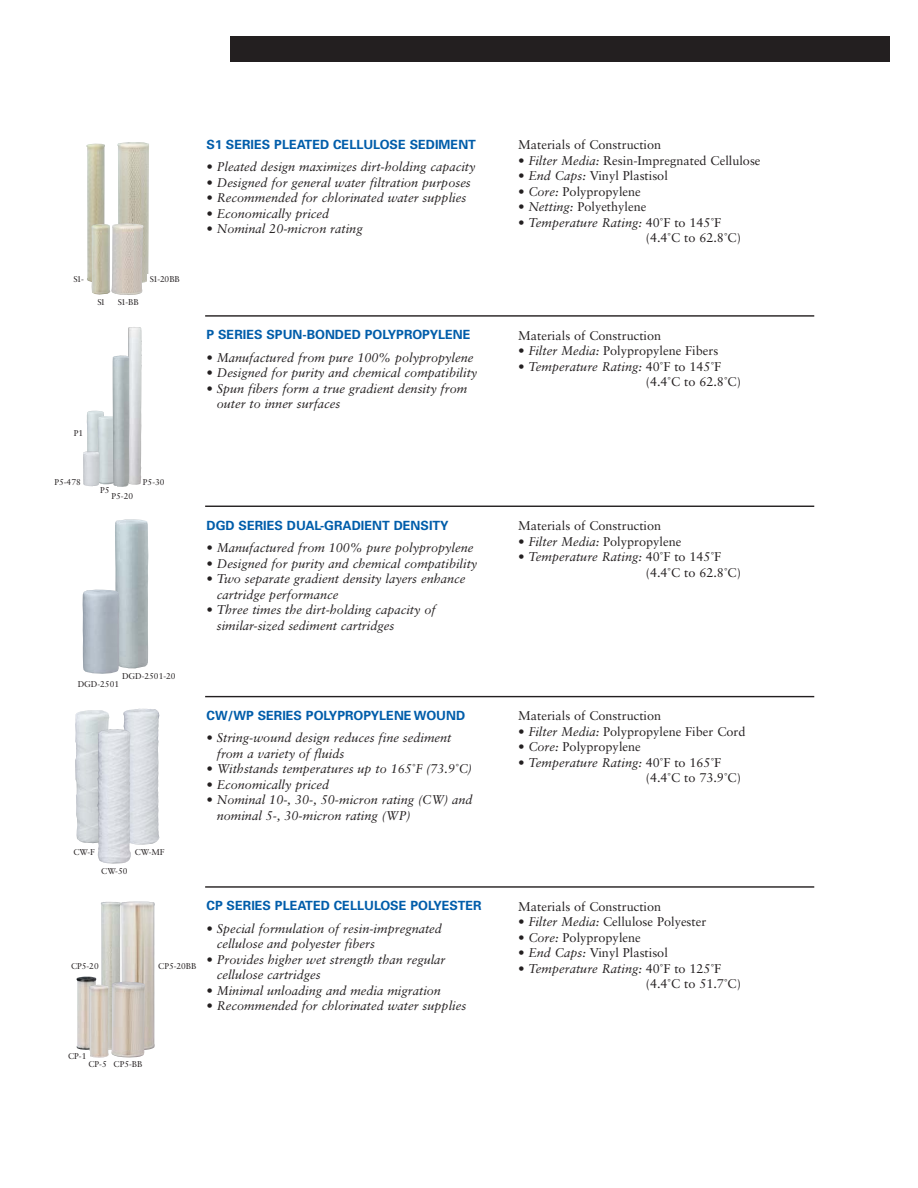
<style>
.page{position:relative;width:918px;height:1188px;background:#fff}
.page>*{position:absolute;margin:0;border:0;box-sizing:border-box;transform-origin:0 0}
.t1{font:italic 12.75px/15.5px "Sabon";color:#231f20}
.t2{font:12.75px/15.5px "Sabon";color:#231f20}
.t3{font:700 12.75px "Univers";color:#005daa}
.t4{font:8.4px "Sabon";color:#231f20}
.s1{font-style:italic}
.s2{font-style:normal}
</style>
<div class="page">
<div style="left:231px;top:37px;width:659px;height:25px;background:#231f20"></div>
<img style="left:86px;top:144px;width:19px;height:138px">
<img style="left:91px;top:223px;width:52px;height:72px">
<img style="left:117px;top:142px;width:32px;height:142px">
<div style="left:147px;top:275px;width:35px;height:16px;background:#fff"></div>
<img style="left:87px;top:411px;width:17px;height:40px">
<img style="left:128px;top:327px;width:14px;height:158px">
<img style="left:98px;top:416px;width:15px;height:68px">
<img style="left:113px;top:356px;width:16px;height:131px">
<img style="left:83px;top:451px;width:16px;height:35px">
<img style="left:115px;top:520px;width:33px;height:148px">
<img style="left:83px;top:590px;width:36px;height:84px">
<img style="left:75px;top:710px;width:35px;height:133px">
<img style="left:123px;top:709px;width:37px;height:136px">
<img style="left:97px;top:729px;width:34px;height:135px">
<img style="left:101px;top:902px;width:54px;height:148px">
<img style="left:76px;top:977px;width:20px;height:73px">
<img style="left:89px;top:985px;width:20px;height:73px">
<img style="left:111px;top:982px;width:34px;height:76px">
<hr style="left:205px;top:315px;width:609px;height:2px;background:#231f20">
<hr style="left:205px;top:506px;width:609px;height:1px;background:#231f20">
<hr style="left:205px;top:696px;width:609px;height:1px;background:#231f20">
<hr style="left:205px;top:886px;width:609px;height:2px;background:#231f20">
<div style="left:93px;top:486px;width:24px;height:26px;background:#fff"></div>
<p class="t4" style="left:74px;top:275px;width:12px">S1-</p>
<p class="t4" style="left:150px;top:276px;width:31px">S1-20BB</p>
<p class="t4" style="left:97px;top:298px;width:9px">S1</p>
<p class="t4" style="left:118px;top:298px;width:22px">S1-BB</p>
<p class="t4" style="left:74px;top:429px;width:11px">P1</p>
<p class="t3" style="left:207px;top:140px;width:271px">S1 SERIES PLEATED CELLULOSE SEDIMENT</p>
<p class="t1" style="left:207px;top:160px;width:270px">• Pleated design maximizes dirt-holding capacity</p>
<p class="t1" style="left:207px;top:176px;width:266px">• Designed for general water filtration purposes</p>
<p class="t1" style="left:207px;top:191px;width:261px">• Recommended for chlorinated water supplies</p>
<p class="t1" style="left:207px;top:207px;width:124px">• Economically priced</p>
<p class="t1" style="left:207px;top:222px;width:158px">• Nominal 20-micron rating</p>
<p class="t3" style="left:207px;top:330px;width:265px">P SERIES SPUN-BONDED POLYPROPYLENE</p>
<p class="t1" style="left:207px;top:351px;width:268px">• Manufactured from pure 100% polypropylene</p>
<p class="t1" style="left:207px;top:366px;width:272px">• Designed for purity and chemical compatibility</p>
<p class="t1" style="left:217px;top:382px;width:252px;text-indent:-10px">• Spun fibers form a true gradient density from outer to inner surfaces</p>
<p class="t4" style="left:54px;top:478px;width:28px">P5-478</p>
<p class="t4" style="left:100px;top:487px;width:11px">P5</p>
<p class="t4" style="left:111px;top:493px;width:23px">P5-20</p>
<p class="t4" style="left:143px;top:478px;width:23px">P5-30</p>
<p class="t3" style="left:207px;top:520px;width:243px">DGD SERIES DUAL-GRADIENT DENSITY</p>
<p class="t1" style="left:207px;top:541px;width:268px">• Manufactured from 100% pure polypropylene</p>
<p class="t1" style="left:207px;top:557px;width:272px">• Designed for purity and chemical compatibility</p>
<p class="t1" style="left:217px;top:572px;width:250px;text-indent:-10px">• Two separate gradient density layers enhance cartridge performance</p>
<p class="t1" style="left:217px;top:603px;width:220px;text-indent:-10px">• Three times the dirt-holding capacity of similar-sized sediment cartridges</p>
<p class="t4" style="left:122px;top:672px;width:55px">DGD-2501-20</p>
<p class="t4" style="left:78px;top:680px;width:43px">DGD-2501</p>
<p class="t4" style="left:73px;top:849px;width:23px">CW-F</p>
<p class="t4" style="left:135px;top:849px;width:31px">CW-MF</p>
<p class="t4" style="left:101px;top:867px;width:28px">CW-50</p>
<p class="t4" style="left:71px;top:962px;width:29px">CP5-20</p>
<p class="t4" style="left:158px;top:962px;width:40px">CP5-20BB</p>
<p class="t3" style="left:207px;top:711px;width:260px">CW/WP SERIES POLYPROPYLENE WOUND</p>
<p class="t1" style="left:217px;top:731px;width:236px;text-indent:-10px">• String-wound design reduces fine sediment from a variety of fluids</p>
<p class="t1" style="left:207px;top:762px;width:267px">• Withstands temperatures up to 165˚F (73.9˚C)</p>
<p class="t1" style="left:207px;top:778px;width:124px">• Economically priced</p>
<p class="t1" style="left:217px;top:793px;width:257px;text-indent:-10px">• Nominal 10-, 30-, 50-micron rating (CW) and nominal 5-, 30-micron rating (WP)</p>
<p class="t3" style="left:207px;top:901px;width:277px">CP SERIES PLEATED CELLULOSE POLYESTER</p>
<p class="t1" style="left:217px;top:922px;width:227px;text-indent:-10px">• Special formulation of resin-impregnated cellulose and polyester fibers</p>
<p class="t1" style="left:217px;top:953px;width:230px;text-indent:-10px">• Provides higher wet strength than regular cellulose cartridges</p>
<p class="t1" style="left:207px;top:984px;width:236px">• Minimal unloading and media migration</p>
<p class="t1" style="left:207px;top:999px;width:261px">• Recommended for chlorinated water supplies</p>
<p class="t4" style="left:68px;top:1052px;width:20px">CP-1</p>
<p class="t4" style="left:114px;top:1061px;width:30px">CP5-BB</p>
<p class="t4" style="left:88px;top:1061px;width:20px">CP-5</p>
<p class="t2" style="left:518px;top:138px;width:145px">Materials of Construction</p>
<p class="t2" style="left:518px;top:154px;width:244px"><span class="s1">• Filter Media:</span> Resin-Impregnated Cellulose</p>
<p class="t2" style="left:518px;top:169px;width:151px"><span class="s1">• End Caps:</span> Vinyl Plastisol</p>
<p class="t2" style="left:518px;top:185px;width:124px"><span class="s1">• Core:</span> Polypropylene</p>
<p class="t2" style="left:518px;top:200px;width:130px"><span class="s1">• Netting:</span> Polyethylene</p>
<p class="t2" style="left:646px;top:216px;width:97px;text-indent:-128px"><span class="s1">• Temperature Rating:</span> 40˚F to 145˚F (4.4˚C to 62.8˚C)</p>
<p class="t2" style="left:518px;top:329px;width:145px">Materials of Construction</p>
<p class="t2" style="left:518px;top:344px;width:202px"><span class="s1">• Filter Media:</span> Polypropylene Fibers</p>
<p class="t2" style="left:646px;top:360px;width:97px;text-indent:-128px"><span class="s1">• Temperature Rating:</span> 40˚F to 145˚F (4.4˚C to 62.8˚C)</p>
<p class="t2" style="left:518px;top:519px;width:145px">Materials of Construction</p>
<p class="t1" style="left:518px;top:534px;width:165px">• Filter Media: <span class="s2">Polypropylene</span></p>
<p class="t2" style="left:646px;top:550px;width:97px;text-indent:-128px"><span class="s1">• Temperature Rating:</span> 40˚F to 145˚F (4.4˚C to 62.8˚C)</p>
<p class="t2" style="left:518px;top:709px;width:145px">Materials of Construction</p>
<p class="t2" style="left:518px;top:725px;width:229px"><span class="s1">• Filter Media:</span> Polypropylene Fiber Cord</p>
<p class="t2" style="left:518px;top:740px;width:124px"><span class="s1">• Core:</span> Polypropylene</p>
<p class="t2" style="left:646px;top:756px;width:97px;text-indent:-128px"><span class="s1">• Temperature Rating:</span> 40˚F to 165˚F (4.4˚C to 73.9˚C)</p>
<p class="t2" style="left:518px;top:900px;width:145px">Materials of Construction</p>
<p class="t2" style="left:518px;top:915px;width:190px"><span class="s1">• Filter Media:</span> Cellulose Polyester</p>
<p class="t2" style="left:518px;top:931px;width:124px"><span class="s1">• Core:</span> Polypropylene</p>
<p class="t2" style="left:518px;top:946px;width:151px"><span class="s1">• End Caps:</span> Vinyl Plastisol</p>
<p class="t2" style="left:646px;top:962px;width:97px;text-indent:-128px"><span class="s1">• Temperature Rating:</span> 40˚F to 125˚F (4.4˚C to 51.7˚C)</p>
</div>
